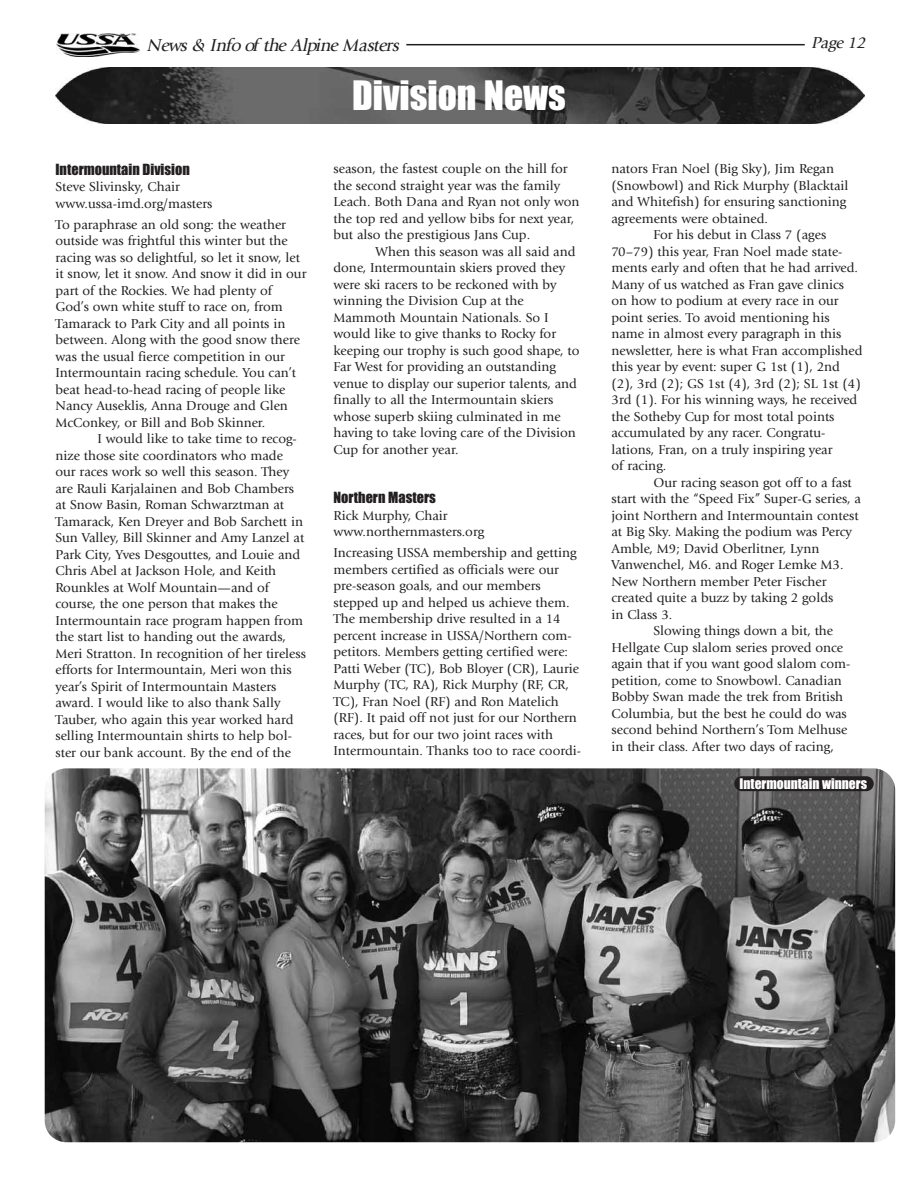
<style>
.page{position:relative;width:918px;height:1188px;background:#fff}
.page>*{position:absolute;margin:0;border:0;box-sizing:border-box;transform-origin:0 0}
.t1{font:37.5px "Impact";color:#fff}
.t2{font:italic 18px "Giovanni";color:#231f20}
.t3{font:italic 16.5px "Giovanni";color:#231f20}
.t4{font:14.25px "Impact";color:#231f20}
.t5{font:13.5px/16.5px "Giovanni";color:#231f20}
.t6{font:13.5px "Impact";color:#fff}
</style>
<div class="page">
<img style="left:55px;top:68px;width:809px;height:55px">
<img style="left:56px;top:34px;width:84px;height:22px">
<hr style="left:406px;top:44px;width:399px;height:1px;background:#231f20">
<img style="left:45px;top:768px;width:850px;height:374px;border-radius:22px">
<div style="left:734px;top:776px;width:140px;height:15px;background:#231f20;border-radius:7px"></div>
<h2 class="t2" style="left:147px;top:38px;width:257px">News&amp; Infoof theAlpineMasters</h2>
<p class="t3" style="left:811px;top:36px;width:59px">Page12</p>
<h1 class="t1" style="left:352px;top:84px;width:215px">Division News</h1>
<p class="t4" style="left:56px;top:165px;width:136px">Intermountain Division</p>
<p class="t5" style="left:56px;top:180px;width:158px">Steve Slivinsky, Chair www.ussa-imd.org/masters</p>
<p class="t5" style="left:56px;top:217px;width:252px">To paraphrase an old song: the weather outside was frightful this winter but the racing was so delightful, so let it snow, let it snow, let it snow. And snow it did in our part of the Rockies. We had plenty of God’s own white stuff to race on, from Tamarack to Park City and all points in between. Along with the good snow there was the usual fierce competition in our Intermountain racing schedule. You can’t beat head-to-head racing of people like Nancy Auseklis, Anna Drouge and Glen McConkey, or Bill and Bob Skinner.</p>
<p class="t5" style="left:56px;top:432px;width:252px;text-indent:42px">I would like to take time to recog&shy;nize those site coordinators who made our races work so well this season. They are Rauli Karjalainen and Bob Chambers at Snow Basin, Roman Schwarztman at Tamarack, Ken Dreyer and Bob Sarchett in Sun Valley, Bill Skinner and Amy Lanzel at Park City, Yves Desgouttes, and Louie and Chris Abel at Jackson Hole, and Keith Rounkles at Wolf Mountain—and of course, the one person that makes the Intermountain race program happen from the start list to handing out the awards, Meri Stratton. In recognition of her tireless efforts for Intermountain, Meri won this year’s Spirit of Intermountain Masters award. I would like to also thank Sally Tauber, who again this year worked hard selling Intermountain shirts to help bol&shy;ster our bank account. By the end of the</p>
<p class="t5" style="left:334px;top:162px;width:248px">season, the fastest couple on the hill for the second straight year was the family Leach. Both Dana and Ryan not only won the top red and yellow bibs for next year, but also the prestigious Jans Cup.</p>
<p class="t5" style="left:334px;top:244px;width:248px;text-indent:42px">When this season was all said and done, Intermountain skiers proved they were ski racers to be reckoned with by winning the Division Cup at the Mammoth Mountain Nationals. So I would like to give thanks to Rocky for keeping our trophy is such good shape, to Far West for providing an outstanding venue to display our superior talents, and finally to all the Intermountain skiers whose superb skiing culminated in me having to take loving care of the Division Cup for another year.</p>
<p class="t4" style="left:334px;top:493px;width:104px">Northern Masters</p>
<p class="t5" style="left:334px;top:508px;width:152px">Rick Murphy, Chair www.northernmasters.org</p>
<p class="t5" style="left:334px;top:546px;width:249px">Increasing USSA membership and getting members certified as officials were our pre-season goals, and our members stepped up and helped us achieve them.<br>The membership drive resulted in a 14 percent increase in USSA/Northern com&shy;petitors. Members getting certified were:<br>Patti Weber (TC), Bob Bloyer (CR), Laurie Murphy (TC, RA), Rick Murphy (RF, CR, TC), Fran Noel (RF) and Ron Matelich (RF). It paid off not just for our Northern races, but for our two joint races with Intermountain. Thanks too to race coordi-</p>
<p class="t5" style="left:612px;top:162px;width:224px">nators Fran Noel (Big Sky), Jim Regan</p>
<p class="t5" style="left:612px;top:178px;width:239px">(Snowbowl) and Rick Murphy (Blacktail</p>
<p class="t5" style="left:612px;top:195px;width:236px">and Whitefish) for ensuring sanctioning</p>
<p class="t5" style="left:612px;top:211px;width:158px">agreements were obtained.</p>
<p class="t5" style="left:654px;top:228px;width:174px">For his debut in Class 7 (ages</p>
<p class="t5" style="left:612px;top:244px;width:233px">70–79) this year, Fran Noel made state-</p>
<p class="t5" style="left:612px;top:261px;width:248px">ments early and often that he had arrived.</p>
<p class="t5" style="left:612px;top:277px;width:234px">Many of us watched as Fran gave clinics</p>
<p class="t5" style="left:612px;top:294px;width:229px">on how to podium at every race in our</p>
<p class="t5" style="left:612px;top:310px;width:220px">point series. To avoid mentioning his</p>
<p class="t5" style="left:612px;top:327px;width:232px">name in almost every paragraph in this</p>
<p class="t5" style="left:612px;top:343px;width:252px">newsletter, here is what Fran accomplished</p>
<p class="t5" style="left:612px;top:360px;width:230px">this year by event: super G 1st (1), 2nd</p>
<p class="t5" style="left:612px;top:376px;width:251px">(2), 3rd (2); GS 1st (4), 3rd (2); SL 1st (4)</p>
<p class="t5" style="left:612px;top:393px;width:247px">3rd (1). For his winning ways, he received</p>
<p class="t5" style="left:612px;top:409px;width:225px">the Sotheby Cup for most total points</p>
<p class="t5" style="left:612px;top:426px;width:216px">accumulated by any racer. Congratu -</p>
<p class="t5" style="left:612px;top:442px;width:222px">lations, Fran, on a truly inspiring year</p>
<p class="t5" style="left:612px;top:459px;width:56px">of racing.</p>
<p class="t5" style="left:654px;top:475px;width:200px">Our racing season got off to a fast</p>
<p class="t5" style="left:612px;top:492px;width:251px">start with the “Speed Fix” Super-G series, a</p>
<p class="t5" style="left:612px;top:508px;width:249px">joint Northern and Intermountain contest</p>
<p class="t5" style="left:612px;top:525px;width:242px">at Big Sky. Making the podium was Percy</p>
<p class="t5" style="left:612px;top:541px;width:209px">Amble, M9; David Oberlitner, Lynn</p>
<p class="t5" style="left:612px;top:558px;width:233px">Vanwenchel, M6. and Roger Lemke M3.</p>
<p class="t5" style="left:612px;top:574px;width:217px">New Northern member Peter Fischer</p>
<p class="t5" style="left:612px;top:591px;width:223px">created quite a buzz by taking 2 golds</p>
<p class="t5" style="left:612px;top:607px;width:62px">in Class 3.</p>
<p class="t5" style="left:654px;top:624px;width:181px">Slowing things down a bit, the</p>
<p class="t5" style="left:612px;top:640px;width:233px">Hellgate Cup slalom series proved once</p>
<p class="t5" style="left:612px;top:657px;width:240px">again that if you want good slalom com-</p>
<p class="t5" style="left:612px;top:673px;width:232px">petition, come to Snowbowl. Canadian</p>
<p class="t5" style="left:612px;top:690px;width:233px">Bobby Swan made the trek from British</p>
<p class="t5" style="left:612px;top:706px;width:237px">Columbia, but the best he could do was</p>
<p class="t5" style="left:612px;top:723px;width:237px">second behind Northern’s Tom Melhuse</p>
<p class="t5" style="left:612px;top:739px;width:224px">in their class. After two days of racing,</p>
<p class="t6" style="left:740px;top:779px;width:129px">Intermountain winners</p>
</div>
